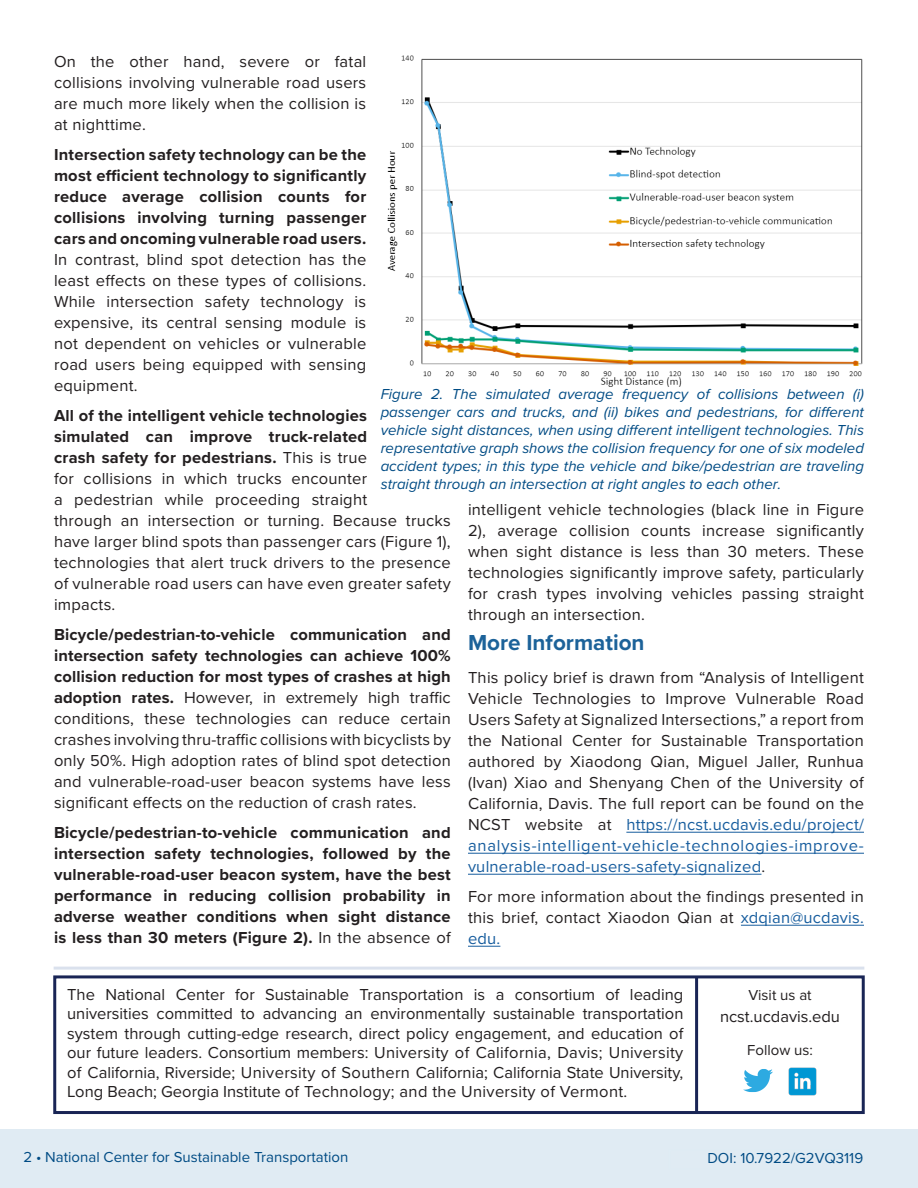
<style>
.page{position:relative;width:918px;height:1188px;background:#fff}
.page>*{position:absolute;margin:0;border:0;box-sizing:border-box;transform-origin:0 0}
.t1{font:700 22.5px "Proxima Nova";color:#1c6299}
.t2{font:16.5px/21px "Proxima Nova";letter-spacing:.015em;color:#231f20;text-align:justify}
.t3{font:700 16.5px/21px "Proxima Nova";letter-spacing:.015em;color:#231f20;text-align:justify}
.t4{font:italic 15px/18px "Proxima Nova";color:#004b84;text-align:justify}
.t5{font:15px "Proxima Nova";color:#004b84}
.t6{font:15px "Proxima Nova";color:#231f20}
.s1{font-weight:700}
.s2{font-weight:400}
.s3{color:#175d9e}
</style>
<div class="page">
<hr style="left:54px;top:967px;width:810px;height:3px;background:#dae1ed">
<hr style="left:626px;top:832px;width:238px;height:1px;background:#175d9e">
<hr style="left:468px;top:853px;width:396px;height:1px;background:#175d9e">
<hr style="left:468px;top:874px;width:293px;height:1px;background:#175d9e">
<hr style="left:741px;top:925px;width:123px;height:1px;background:#175d9e">
<hr style="left:468px;top:946px;width:32px;height:1px;background:#175d9e">
<div style="left:53px;top:975px;width:812px;height:139px;border:3px solid #192555"></div>
<img style="left:788px;top:1067px;width:29px;height:29px">
<img style="left:743px;top:1069px;width:30px;height:24px">
<hr style="left:695px;top:977px;width:3px;height:136px;background:#192555">
<div style="left:0;top:1129px;width:918px;height:59px;background:#e0ebf3"></div>
<img style="left:387px;top:55px;width:476px;height:332px">
<p class="t2" style="left:54px;top:50px;width:314px">On the other hand, severe or fatal collisions involving vulnerable road users are much more likely when the collision is at nighttime.</p>
<p class="t2" style="left:54px;top:143px;width:314px"><span class="s1">Intersection safety technology can be the most efficient technology to significantly reduce average collision counts for collisions involving turning passenger cars and oncoming vulnerable road users.<br></span>In contrast, blind spot detection has the least effects on these types of collisions.<br>While intersection safety technology is expensive, its central sensing module is not dependent on vehicles or vulnerable road users being equipped with sensing equipment.</p>
<p class="t2" style="left:54px;top:404px;width:398px;text-align:left"><span class="s1">All of the intelligent vehicle technologies<br>simulated can improve truck-related<br>crash safety for pedestrians.</span> This is true<br>for collisions in which trucks encounter<br>a pedestrian while proceeding straight<br>through an intersection or turning. Because trucks have larger blind spots than passenger cars (Figure 1), technologies that alert truck drivers to the presence of vulnerable road users can have even greater safety impacts.</p>
<p class="t2" style="left:54px;top:623px;width:398px"><span class="s1">Bicycle/pedestrian-to-vehicle communication and intersection safety technologies can achieve 100% collision reduction for most types of crashes at high adoption rates.</span> However, in extremely high traffic conditions, these technologies can reduce certain crashes involving thru-traffic collisions with bicyclists by only 50%. High adoption rates of blind spot detection and vulnerable-road-user beacon systems have less significant effects on the reduction of crash rates.</p>
<p class="t3" style="left:54px;top:822px;width:398px">Bicycle/pedestrian-to-vehicle communication and intersection safety technologies, followed by the vulnerable-road-user beacon system, have the best performance in reducing collision probability in adverse weather conditions when sight distance is less than 30 meters (Figure 2). <span class="s2">In the absence of</span></p>
<p class="t4" style="left:381px;top:384px;width:485px">Figure 2. The simulated average frequency of collisions between (i) passenger cars and trucks, and (ii) bikes and pedestrians, for different vehicle sight distances, when using different intelligent technologies. This representative graph shows the collision frequency for one of six modeled accident types; in this type the vehicle and bike/pedestrian are traveling straight through an intersection at right angles to each other.</p>
<p class="t2" style="left:468px;top:498px;width:398px">intelligent vehicle technologies (black line in Figure 2), average collision counts increase significantly when sight distance is less than 30 meters. These technologies significantly improve safety, particularly for crash types involving vehicles passing straight through an intersection.</p>
<p class="t1" style="left:468px;top:625px;width:178px">More Information</p>
<p class="t2" style="left:468px;top:666px;width:398px">This policy brief is drawn from “Analysis of Intelligent Vehicle Technologies to Improve Vulnerable Road Users Safety at Signalized Intersections,” a report from the National Center for Sustainable Transportation authored by Xiaodong Qian, Miguel Jaller, Runhua (Ivan) Xiao and Shenyang Chen of the University of California, Davis. The full report can be found on the NCST website at <span class="s3">https://ncst.ucdavis.edu/project/ analysis-intelligent-vehicle-technologies-improve&shy;vulnerable-road-users-safety-signalized</span>.</p>
<p class="t2" style="left:468px;top:885px;width:398px">For more information about the findings presented in this brief, contact Xiaodon Qian at <span class="s3">xdqian@ucdavis. edu.</span></p>
<p class="t2" style="left:67px;top:984px;width:618px;line-height:19.5px">The National Center for Sustainable Transportation is a consortium of leading universities committed to advancing an environmentally sustainable transportation system through cutting-edge research, direct policy engagement, and education of our future leaders. Consortium members: University of California, Davis; University of California, Riverside; University of Southern California; California State University, Long Beach; Georgia Institute of Technology; and the University of Vermont.</p>
<p class="t6" style="left:748px;top:984px;width:65px">Visit us at</p>
<p class="t2" style="left:720px;top:1005px;width:122px">ncst.ucdavis.edu</p>
<p class="t6" style="left:747px;top:1038px;width:67px">Follow us:</p>
<p class="t5" style="left:23px;top:1146px;width:327px">2 • National Center for Sustainable Transportation</p>
<p class="t5" style="left:707px;top:1147px;width:157px">DOI: 10.7922/G2VQ3119</p>
</div>
